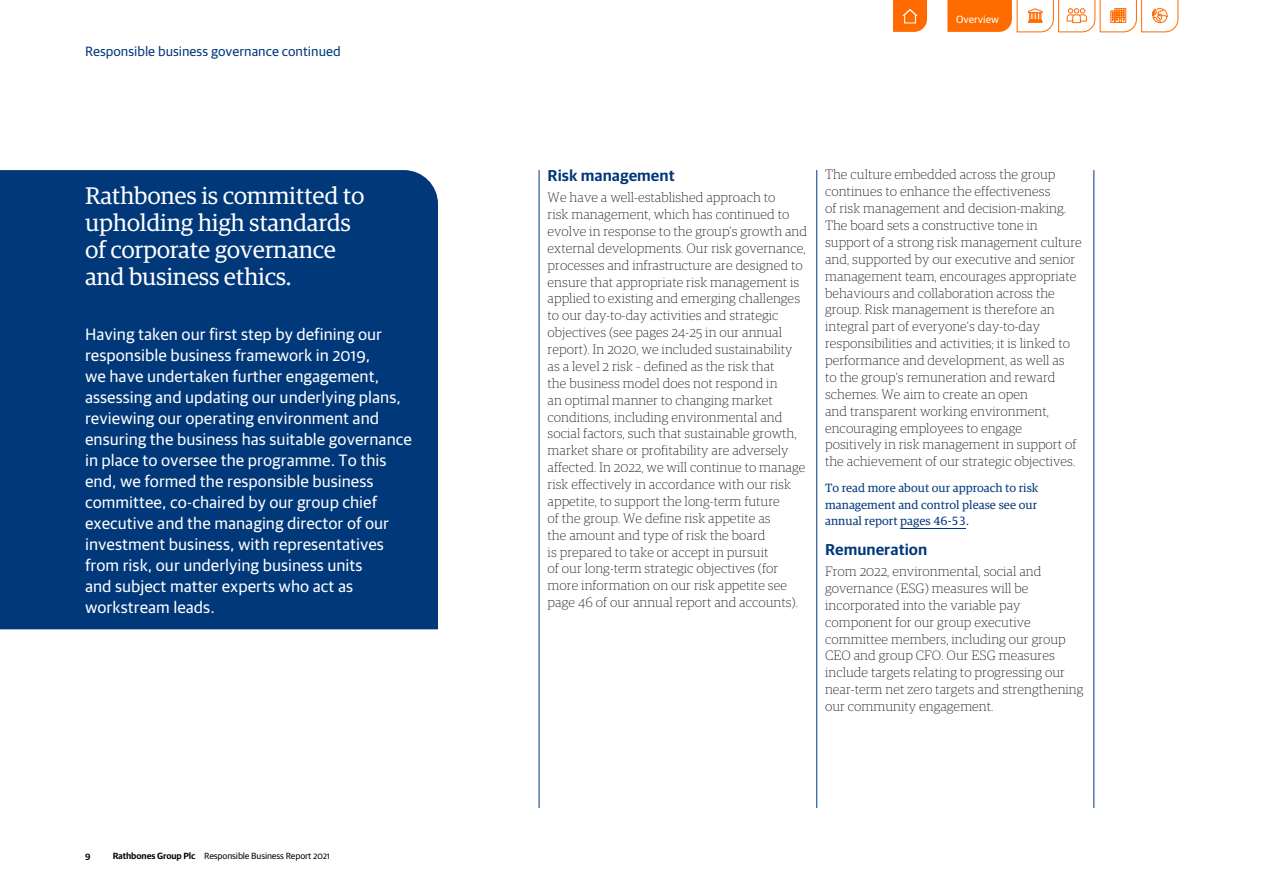
<style>
.page{position:relative;width:1263px;height:893px;background:#fff}
.page>*{position:absolute;margin:0;border:0;box-sizing:border-box;transform-origin:0 0}
.t1{font:24px/27px "Guardian RTB Egyp";letter-spacing:-.015em;color:#fff}
.t2{font:16.5px/21px "Guardian RTB Sans";color:#fff}
.t3{font:600 15.75px "Guardian RTB Sans";color:#00387a}
.t4{font:100 13.5px/16.8px "Guardian RTB Egyp";color:#000}
.t5{font:13.5px "Guardian RTB Sans";color:#00387a}
.t6{font:12px/16.8px "Guardian RTB Egyp";color:#00387a;text-align:justify}
.t7{font:10.5px "Guardian RTB Sans";color:#fff}
.t8{font:9px "Guardian RTB Sans";letter-spacing:-.015em;color:#000}
.t9{font:600 9px "Guardian RTB Sans";color:#000}
.s1{font-weight:600}
</style>
<div class="page">
<div style="left:0;top:170px;width:438px;height:459px;background:#00387a"></div>
<hr style="left:539px;top:170px;width:1px;height:638px;background:#00387a">
<hr style="left:816px;top:170px;width:1px;height:638px;background:#00387a">
<hr style="left:1093px;top:170px;width:1px;height:638px;background:#00387a">
<hr style="left:900px;top:528px;width:66px;height:1px;background:#00387a">
<svg style="left:893px;top:0;width:34px;height:32px"></svg>
<svg style="left:947px;top:0;width:232px;height:33px"></svg>
<p class="t5" style="left:85px;top:42px;width:257px">Responsible business governance continued</p>
<h1 class="t1" style="left:85px;top:180px;width:281px">Rathbones is committed to upholding high standards of corporate governance and business ethics.</h1>
<p class="t2" style="left:85px;top:322px;width:328px">Having taken our first step by defining our responsible business framework in 2019,<br>we have undertaken further engagement, assessing and updating our underlying plans, reviewing our operating environment and ensuring the business has suitable governance in place to oversee the programme. To this end, we formed the responsible business committee, co-chaired by our group chief executive and the managing director of our investment business, with representatives from risk, our underlying business units<br>and subject matter experts who act as workstream leads.</p>
<p class="t9" style="left:85px;top:849px;width:7px">9</p>
<p class="t8" style="left:113px;top:849px;width:219px"><span class="s1">Rathbones Group Plc</span> Responsible Business Report 2021</p>
<p class="t7" style="left:956px;top:12px;width:45px">Overview</p>
<p class="t3" style="left:548px;top:164px;width:129px">Risk management</p>
<p class="t4" style="left:548px;top:188px;width:261px">We have a well-established approach to<br>risk management, which has continued to evolve in response to the group’s growth and external developments. Our risk governance, processes and infrastructure are designed to ensure that appropriate risk management is applied to existing and emerging challenges to our day-to-day activities and strategic objectives (see pages 24-25 in our annual report). In 2020, we included sustainability as a level 2 risk – defined as the risk that<br>the business model does not respond in<br>an optimal manner to changing market conditions, including environmental and social factors, such that sustainable growth, market share or profitability are adversely affected. In 2022, we will continue to manage risk effectively in accordance with our risk appetite, to support the long-term future<br>of the group. We define risk appetite as<br>the amount and type of risk the board<br>is prepared to take or accept in pursuit<br>of our long-term strategic objectives (for more information on our risk appetite see page 46 of our annual report and accounts).</p>
<p class="t4" style="left:825px;top:166px;width:258px">The culture embedded across the group continues to enhance the effectiveness<br>of risk management and decision-making.<br>The board sets a constructive tone in support of a strong risk management culture and, supported by our executive and senior management team, encourages appropriate behaviours and collaboration across the group. Risk management is therefore an integral part of everyone’s day-to-day responsibilities and activities; it is linked to performance and development, as well as<br>to the group’s remuneration and reward schemes. We aim to create an open<br>and transparent working environment, encouraging employees to engage positively in risk management in support of the achievement of our strategic objectives.</p>
<p class="t6" style="left:825px;top:478px;width:215px">To read more about our approach to risk management and control please see our annual report pages 46-53.</p>
<p class="t3" style="left:825px;top:538px;width:104px">Remuneration</p>
<p class="t4" style="left:825px;top:562px;width:260px">From 2022, environmental, social and governance (ESG) measures will be incorporated into the variable pay component for our group executive committee members, including our group CEO and group CFO. Our ESG measures include targets relating to progressing our near-term net zero targets and strengthening our community engagement.</p>
</div>
